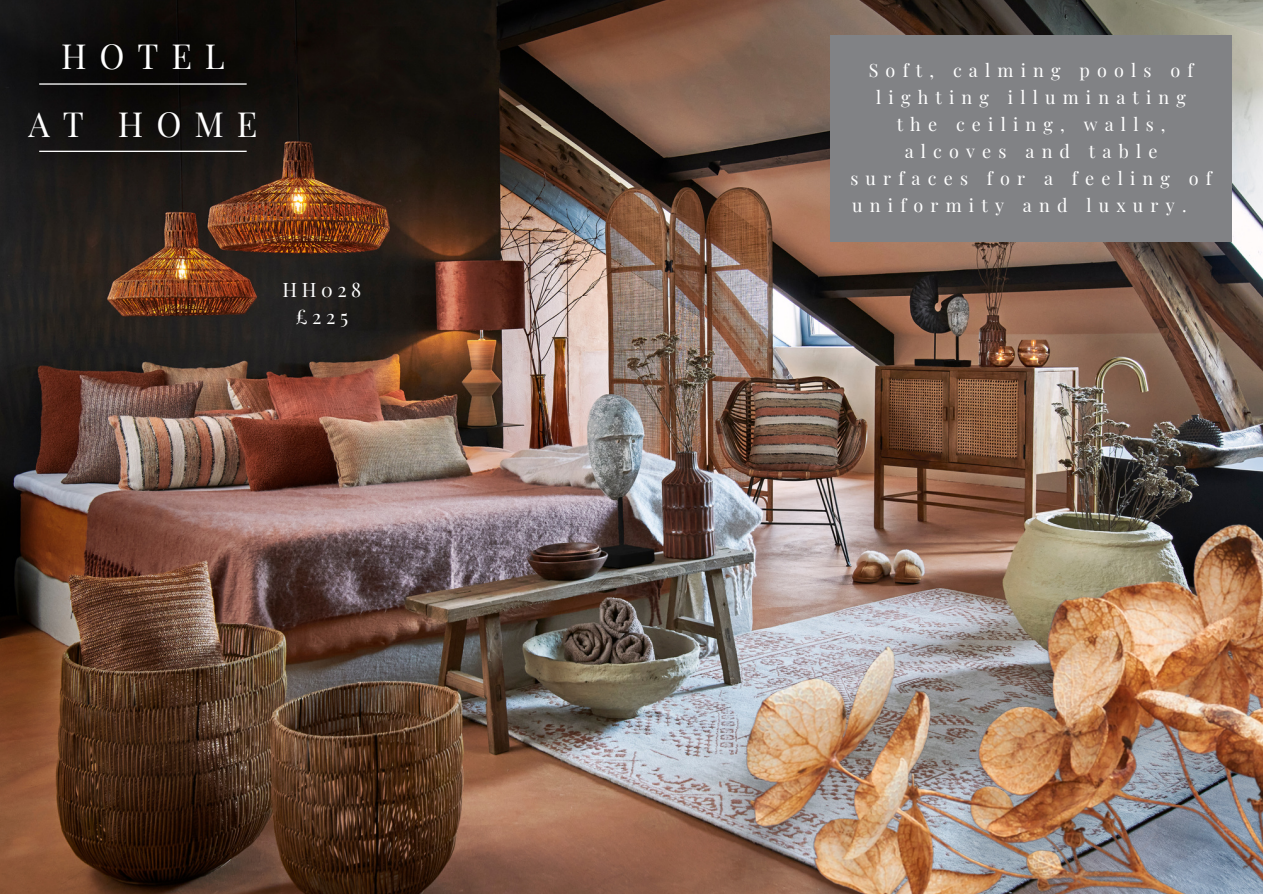
<style>
.page{position:relative;width:1263px;height:894px;background:#fff}
.page>*{position:absolute;margin:0;border:0;box-sizing:border-box;transform-origin:0 0}
.t1{font:33.9px/67.5px "Playfair Display";letter-spacing:.38em;color:#fff;text-align:center}
.t2{font:19.5px/27px "Playfair Display";letter-spacing:.235em;color:#fff;text-align:center}
.t3{font:18px "Playfair Display";letter-spacing:.4em;color:#fff}
</style>
<div class="page">
<img style="left:0;top:0;width:1263px;height:893px">
<div style="left:830px;top:36px;width:401px;height:206px;background:#818285"></div>
<img style="left:673px;top:522px;width:590px;height:371px">
<svg style="left:39px;top:83px;width:208px;height:2px"></svg>
<svg style="left:39px;top:151px;width:208px;height:1px"></svg>
<h1 class="t1" style="left:28px;top:21px;width:230px">HOTEL<br>AT HOME</h1>
<p class="t2" style="left:283px;top:275px;width:80px">HH028 £225</p>
<p class="t3" style="left:869px;top:57px;width:326px">Soft, calming pools of</p>
<p class="t3" style="left:876px;top:84px;width:311px">lighting illuminating</p>
<p class="t3" style="left:897px;top:111px;width:270px">the ceiling, walls,</p>
<p class="t3" style="left:905px;top:138px;width:254px">alcoves and table</p>
<p class="t3" style="left:850px;top:165px;width:363px">surfaces for a feeling of</p>
<p class="t3" style="left:852px;top:192px;width:336px">uniformity and luxury.</p>
</div>
